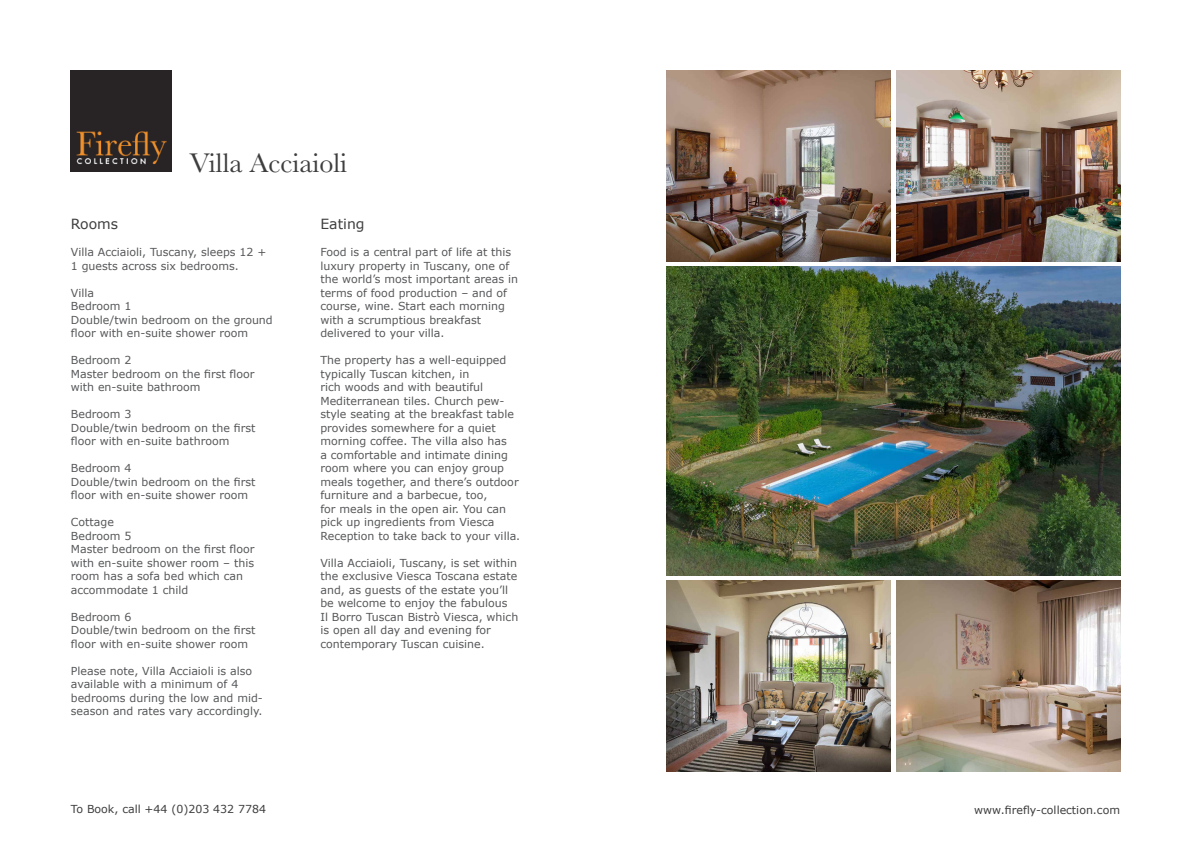
<style>
.page{position:relative;width:1191px;height:842px;background:#fff}
.page>*{position:absolute;margin:0;border:0;box-sizing:border-box;transform-origin:0 0}
.t1{font:28px "Baskerville";color:#3e3e3f}
.t2{font:14px "Verdana";color:#3e3e3f}
.t3{font:11px/13.5px "Verdana";color:#57585a}
.t4{font:11px "Verdana";color:#3e3e3f}
</style>
<div class="page">
<img style="left:71px;top:71px;width:101px;height:101px">
<img style="left:666px;top:71px;width:224px;height:190px">
<img style="left:896px;top:71px;width:224px;height:190px">
<img style="left:666px;top:267px;width:454px;height:308px">
<img style="left:896px;top:581px;width:224px;height:190px">
<img style="left:666px;top:581px;width:224px;height:190px">
<p class="t1" style="left:190px;top:145px;width:159px">Villa Acciaioli</p>
<p class="t2" style="left:71px;top:215px;width:49px">Rooms</p>
<p class="t3" style="left:71px;top:245px;width:197px">Villa Acciaioli, Tuscany, sleeps 12 +<br>1 guests across six bedrooms.</p>
<p class="t3" style="left:71px;top:286px;width:25px">Villa</p>
<p class="t3" style="left:71px;top:299px;width:62px">Bedroom 1</p>
<p class="t3" style="left:71px;top:313px;width:203px">Double/twin bedroom on the ground floor with en-suite shower room</p>
<p class="t3" style="left:71px;top:353px;width:62px">Bedroom 2</p>
<p class="t3" style="left:71px;top:367px;width:185px">Master bedroom on the first floor with en-suite bathroom</p>
<p class="t3" style="left:71px;top:407px;width:62px">Bedroom 3</p>
<p class="t3" style="left:71px;top:421px;width:186px">Double/twin bedroom on the first floor with en-suite bathroom</p>
<p class="t3" style="left:71px;top:461px;width:62px">Bedroom 4</p>
<p class="t3" style="left:71px;top:475px;width:186px">Double/twin bedroom on the first floor with en-suite shower room</p>
<p class="t3" style="left:71px;top:515px;width:45px">Cottage</p>
<p class="t3" style="left:71px;top:529px;width:62px">Bedroom 5</p>
<p class="t3" style="left:71px;top:542px;width:185px">Master bedroom on the first floor with en-suite shower room – this room has a sofa bed which can accommodate 1 child</p>
<p class="t3" style="left:71px;top:610px;width:62px">Bedroom 6</p>
<p class="t3" style="left:71px;top:623px;width:186px">Double/twin bedroom on the first floor with en-suite shower room</p>
<p class="t3" style="left:71px;top:664px;width:193px">Please note, Villa Acciaioli is also available with a minimum of 4 bedrooms during the low and mid&shy;season and rates vary accordingly.</p>
<p class="t4" style="left:71px;top:802px;width:197px">To Book, call +44 (0)203 432 7784</p>
<p class="t2" style="left:320px;top:215px;width:46px">Eating</p>
<p class="t3" style="left:320px;top:245px;width:199px">Food is a central part of life at this luxury property in Tuscany, one of the world’s most important areas in terms of food production – and of course, wine. Start each morning with a scrumptious breakfast delivered to your villa.</p>
<p class="t3" style="left:320px;top:353px;width:201px">The property has a well-equipped typically Tuscan kitchen, in<br>rich woods and with beautiful<br>Mediterranean tiles. Church pew&shy;style seating at the breakfast table provides somewhere for a quiet morning coffee. The villa also has<br>a comfortable and intimate dining room where you can enjoy group meals together, and there’s outdoor furniture and a barbecue, too,<br>for meals in the open air. You can pick up ingredients from Viesca<br>Reception to take back to your villa.</p>
<p class="t3" style="left:320px;top:556px;width:199px">Villa Acciaioli, Tuscany, is set within the exclusive Viesca Toscana estate and, as guests of the estate you’ll be welcome to enjoy the fabulous<br>Il Borro Tuscan Bistrò Viesca, which is open all day and evening for contemporary Tuscan cuisine.</p>
<p class="t4" style="left:974px;top:803px;width:147px">www.firefly-collection.com</p>
</div>
